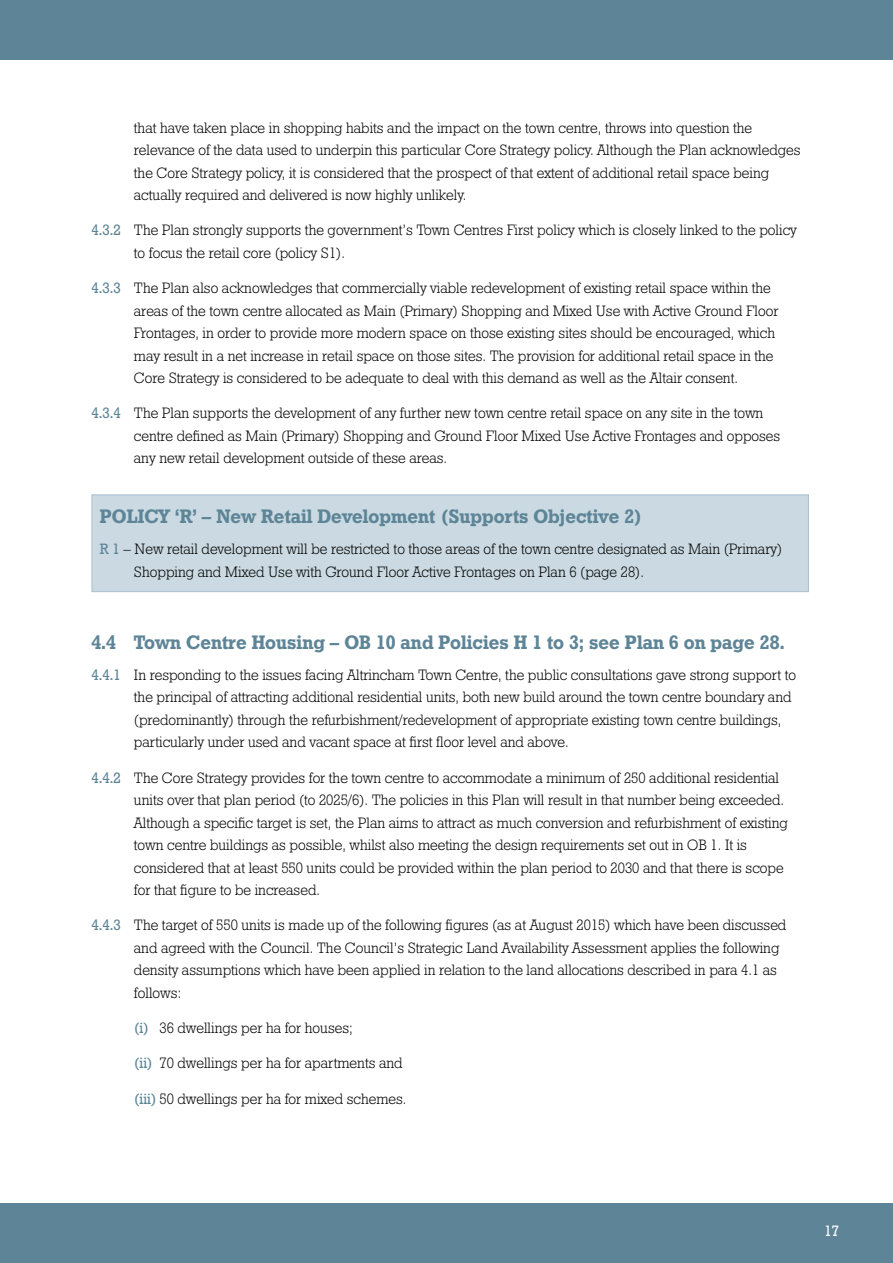
<style>
.page{position:relative;width:893px;height:1263px;background:#fff}
.page>*{position:absolute;margin:0;border:0;box-sizing:border-box;transform-origin:0 0}
.t1{font:19.5px "Geometric Slab 712 BT Bold A";color:#5e8597}
.t2{font:15px/22.5px "Geometric Slab 712 BT Light A";color:#000}
.t3{font:15px "Geometric Slab 712 BT Medium A";color:#fff}
.s1{font-family:"Geometric Slab 712 BT Medium A";color:#5e8597}
</style>
<div class="page">
<div style="left:0;top:0;width:893px;height:60px;background:#5e8597"></div>
<div style="left:0;top:1203px;width:893px;height:60px;background:#5e8597"></div>
<div style="left:91px;top:494px;width:718px;height:98px;background:#cbdae2;border:1px solid #abc1ce"></div>
<p class="t2" style="left:134px;top:116px;width:668px">that have taken place in shopping habits and the impact on the town centre, throws into question the relevance of the data used to underpin this particular Core Strategy policy. Although the Plan acknowledges the Core Strategy policy, it is considered that the prospect of that extent of additional retail space being actually required and delivered is now highly unlikely.</p>
<p class="t2" style="left:134px;top:219px;width:664px;text-indent:-43px"><span class="s1">4.3.2</span> The Plan strongly supports the government’s Town Centres First policy which is closely linked to the policy to focus the retail core (policy S1).</p>
<p class="t2" style="left:134px;top:276px;width:646px;text-indent:-43px"><span class="s1">4.3.3</span> The Plan also acknowledges that commercially viable redevelopment of existing retail space within the areas of the town centre allocated as Main (Primary) Shopping and Mixed Use with Active Ground Floor Frontages, in order to provide more modern space on those existing sites should be encouraged, which may result in a net increase in retail space on those sites. The provision for additional retail space in the Core Strategy is considered to be adequate to deal with this demand as well as the Altair consent.</p>
<p class="t2" style="left:134px;top:402px;width:648px;text-indent:-43px"><span class="s1">4.3.4</span> The Plan supports the development of any further new town centre retail space on any site in the town centre defined as Main (Primary) Shopping and Ground Floor Mixed Use Active Frontages and opposes any new retail development outside of these areas.</p>
<h1 class="t1" style="left:100px;top:504px;width:544px">POLICY ‘R’ – New Retail Development (Supports Objective 2)</h1>
<p class="t2" style="left:134px;top:537px;width:650px;text-indent:-34px"><span class="s1">R 1</span> – New retail development will be restricted to those areas of the town centre designated as Main (Primary)<br>Shopping and Mixed Use with Ground Floor Active Frontages on Plan 6 (page 28).</p>
<h1 class="t1" style="left:91px;top:630px;width:695px">4.4 Town Centre Housing – OB 10 and Policies H 1 to 3; see Plan 6 on page 28.</h1>
<p class="t2" style="left:134px;top:663px;width:664px;text-indent:-43px"><span class="s1">4.4.1</span> In responding to the issues facing Altrincham Town Centre, the public consultations gave strong support to the principal of attracting additional residential units, both new build around the town centre boundary and (predominantly) through the refurbishment/redevelopment of appropriate existing town centre buildings, particularly under used and vacant space at first floor level and above.</p>
<p class="t2" style="left:134px;top:766px;width:655px;text-indent:-43px"><span class="s1">4.4.2</span> The Core Strategy provides for the town centre to accommodate a minimum of 250 additional residential units over that plan period (to 2025/6). The policies in this Plan will result in that number being exceeded.<br>Although a specific target is set, the Plan aims to attract as much conversion and refurbishment of existing town centre buildings as possible, whilst also meeting the design requirements set out in OB 1. It is considered that at least 550 units could be provided within the plan period to 2030 and that there is scope for that figure to be increased.</p>
<p class="t2" style="left:134px;top:914px;width:654px;text-indent:-43px"><span class="s1">4.4.3</span> The target of 550 units is made up of the following figures (as at August 2015) which have been discussed and agreed with the Council. The Council’s Strategic Land Availability Assessment applies the following density assumptions which have been applied in relation to the land allocations described in para 4.1 as follows:</p>
<p class="t2" style="left:134px;top:1016px;width:221px"><span class="s1">(i)</span> 36 dwellings per ha for houses;</p>
<p class="t2" style="left:134px;top:1052px;width:270px"><span class="s1">(ii)</span> 70 dwellings per ha for apartments and</p>
<p class="t2" style="left:134px;top:1087px;width:274px"><span class="s1">(iii)</span> 50 dwellings per ha for mixed schemes.</p>
<p class="t3" style="left:825px;top:1222px;width:16px">17</p>
</div>
